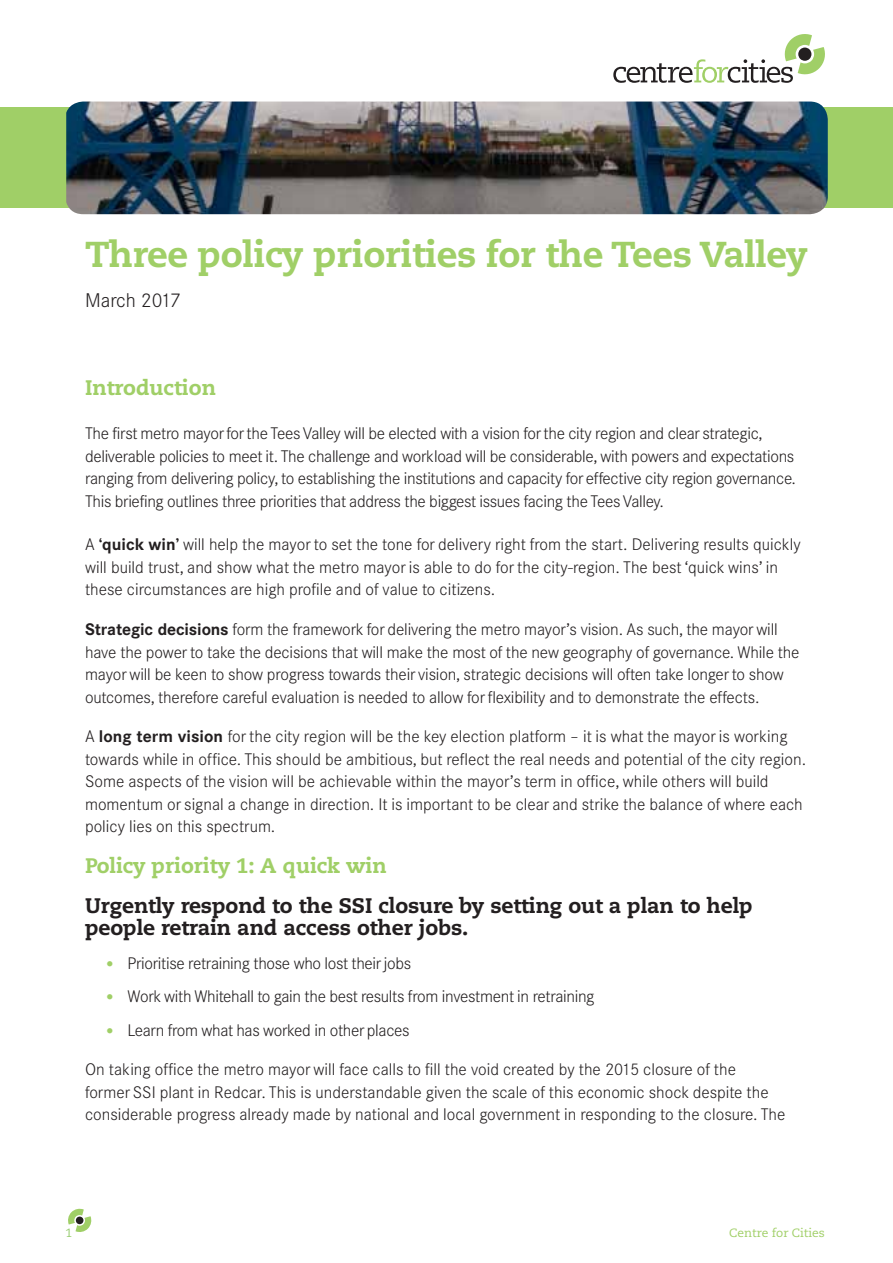
<style>
.page{position:relative;width:893px;height:1263px;background:#fff}
.page>*{position:absolute;margin:0;border:0;box-sizing:border-box;transform-origin:0 0}
.t1{font:800 36px "Caecilia LT Std";letter-spacing:-.01em;color:#a0cf67}
.t2{font:800 21px/22.5px "Caecilia LT Std";letter-spacing:-.005em;color:#231f20}
.t3{font:800 21px "Caecilia LT Std";letter-spacing:-.005em;color:#a0cf67}
.t4{font:300 19.5px "Corporate SBQ";color:#231f20}
.t5{font:300 16.5px/22.5px "Corporate SBQ";letter-spacing:-.01em;color:#231f20}
.t6{font:12px "Caecilia LT Std";color:#a0cf67}
.t7{font:12px "Caecilia LT Std";color:#95cb6e}
.s1{font-weight:700}
.s2{font-family:"Caecilia LT Std";font-weight:800;font-size:15px;color:#a0cf67}
</style>
<div class="page">
<svg style="left:68px;top:1208px;width:24px;height:24px"></svg>
<svg style="left:613px;top:34px;width:212px;height:49px"></svg>
<div style="left:0;top:107px;width:893px;height:101px;background:#a0cf67"></div>
<img style="left:66px;top:102px;width:762px;height:112px">
<h1 class="t1" style="left:85px;top:232px;width:724px">Three policy priorities for the Tees Valley</h1>
<p class="t4" style="left:85px;top:289px;width:97px">March 2017</p>
<p class="t3" style="left:85px;top:375px;width:133px">Introduction</p>
<p class="t5" style="left:85px;top:422px;width:713px">The first metro mayor for the Tees Valley will be elected with a vision for the city region and clear strategic, deliverable policies to meet it. The challenge and workload will be considerable, with powers and expectations ranging from delivering policy, to establishing the institutions and capacity for effective city region governance.<br>This briefing outlines three priorities that address the biggest issues facing the Tees Valley.</p>
<p class="t5" style="left:85px;top:534px;width:717px">A <span class="s1">‘quick win’</span> will help the mayor to set the tone for delivery right from the start. Delivering results quickly will build trust, and show what the metro mayor is able to do for the city-region. The best ‘quick wins’ in these circumstances are high profile and of value to citizens.</p>
<p class="t5" style="left:85px;top:618px;width:716px"><span class="s1">Strategic decisions</span> form the framework for delivering the metro mayor’s vision. As such, the mayor will have the power to take the decisions that will make the most of the new geography of governance. While the mayor will be keen to show progress towards their vision, strategic decisions will often take longer to show outcomes, therefore careful evaluation is needed to allow for flexibility and to demonstrate the effects.</p>
<p class="t5" style="left:85px;top:725px;width:723px">A <span class="s1">long term vision</span> for the city region will be the key election platform – it is what the mayor is working towards while in office. This should be ambitious, but reflect the real needs and potential of the city region.<br>Some aspects of the vision will be achievable within the mayor’s term in office, while others will build momentum or signal a change in direction. It is important to be clear and strike the balance of where each policy lies on this spectrum.</p>
<p class="t3" style="left:85px;top:853px;width:303px">Policy priority 1: A quick win</p>
<p class="t2" style="left:85px;top:894px;width:669px">Urgently respond to the SSI closure by setting out a plan to help people retrain and access other jobs.</p>
<p class="t5" style="left:106px;top:952px;width:306px"><span class="s2">•</span> Prioritise retraining those who lost their jobs</p>
<p class="t5" style="left:106px;top:985px;width:490px"><span class="s2">•</span> Work with Whitehall to gain the best results from investment in retraining</p>
<p class="t5" style="left:106px;top:1019px;width:305px"><span class="s2">•</span> Learn from what has worked in other places</p>
<p class="t5" style="left:85px;top:1058px;width:702px">On taking office the metro mayor will face calls to fill the void created by the 2015 closure of the<br>former SSI plant in Redcar. This is understandable given the scale of this economic shock despite the considerable progress already made by national and local government in responding to the closure. The</p>
<p class="t7" style="left:66px;top:1226px;width:8px">1</p>
<p class="t6" style="left:729px;top:1226px;width:97px">Centre for Cities</p>
</div>
